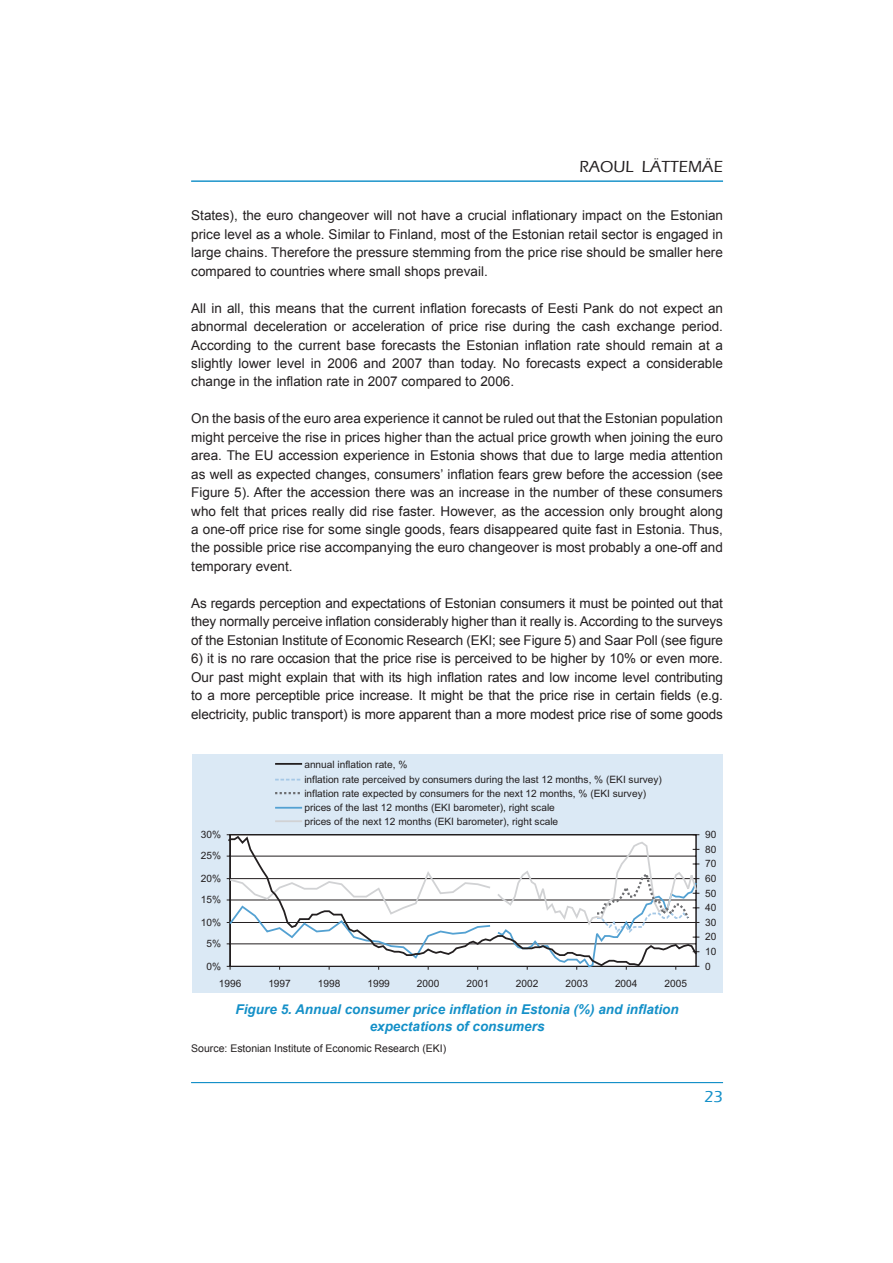
<style>
.page{position:relative;width:893px;height:1263px;background:#fff}
.page>*{position:absolute;margin:0;border:0;box-sizing:border-box;transform-origin:0 0}
.t1{font:500 16.5px "Eras ITC";color:#231f20}
.t2{font:500 16.5px "Eras ITC";color:#1490c8}
.t3{font:13.5px/18.5px "Arial";color:#231f20;text-align:justify}
.t4{font:italic 700 13.5px/17.2px "Arial";color:#1490c8;text-align:center}
.t5{font:10.5px "Arial";color:#231f20}
.t6{font:10.05px/14.5px "Arial";color:#231f20}
</style>
<div class="page">
<hr style="left:191px;top:1082px;width:532px;height:1px;background:#1490c8">
<hr style="left:191px;top:181px;width:532px;height:1px;background:#1490c8">
<div style="left:192px;top:755px;width:530px;height:238px;background:#dbe9f5"></div>
<hr style="left:275px;top:763px;width:27px;height:2px;background:#231f20">
<svg style="left:275px;top:779px;width:26px;height:2px"></svg>
<svg style="left:275px;top:792px;width:25px;height:2px"></svg>
<hr style="left:275px;top:807px;width:27px;height:2px;background:#53a1d2">
<hr style="left:275px;top:820px;width:27px;height:2px;background:#d1d2d4">
<svg style="left:226px;top:835px;width:472px;height:132px"></svg>
<svg style="left:227px;top:841px;width:472px;height:128px"></svg>
<p class="t1" style="left:579px;top:158px;width:145px">RAOUL LÄTTEMÄE</p>
<p class="t3" style="left:191px;top:206px;width:533px">States), the euro changeover will not have a crucial inflationary impact on the Estonian price level as a whole. Similar to Finland, most of the Estonian retail sector is engaged in large chains. Therefore the pressure stemming from the price rise should be smaller here compared to countries where small shops prevail.</p>
<p class="t3" style="left:191px;top:299px;width:533px">All in all, this means that the current inflation forecasts of Eesti Pank do not expect an abnormal deceleration or acceleration of price rise during the cash exchange period.<br>According to the current base forecasts the Estonian inflation rate should remain at a slightly lower level in 2006 and 2007 than today. No forecasts expect a considerable change in the inflation rate in 2007 compared to 2006.</p>
<p class="t3" style="left:191px;top:409px;width:533px">On the basis of the euro area experience it cannot be ruled out that the Estonian population might perceive the rise in prices higher than the actual price growth when joining the euro area. The EU accession experience in Estonia shows that due to large media attention as well as expected changes, consumers’ inflation fears grew before the accession (see Figure 5). After the accession there was an increase in the number of these consumers who felt that prices really did rise faster. However, as the accession only brought along a one-off price rise for some single goods, fears disappeared quite fast in Estonia. Thus, the possible price rise accompanying the euro changeover is most probably a one-off and temporary event.</p>
<p class="t3" style="left:191px;top:594px;width:533px">As regards perception and expectations of Estonian consumers it must be pointed out that they normally perceive inflation considerably higher than it really is. According to the surveys of the Estonian Institute of Economic Research (EKI; see Figure 5) and Saar Poll (see figure</p>
<p class="t3" style="left:191px;top:649px;width:533px">6) it is no rare occasion that the price rise is perceived to be higher by 10% or even more.<br>Our past might explain that with its high inflation rates and low income level contributing to a more perceptible price increase. It might be that the price rise in certain fields (e.g. electricity, public transport) is more apparent than a more modest price rise of some goods</p>
<p class="t6" style="left:201px;top:828px;width:22px">30%</p>
<p class="t6" style="left:201px;top:850px;width:22px">25%</p>
<p class="t6" style="left:201px;top:872px;width:22px">20%</p>
<p class="t6" style="left:201px;top:894px;width:22px">15%</p>
<p class="t6" style="left:201px;top:916px;width:22px">10%</p>
<p class="t6" style="left:206px;top:937px;width:16px">5%</p>
<p class="t6" style="left:206px;top:960px;width:16px">0%</p>
<p class="t6" style="left:304px;top:759px;width:359px">annual inflation rate, %<br>inflation rate perceived by consumers during the last 12 months, % (EKI survey)</p>
<p class="t6" style="left:304px;top:787px;width:343px">inflation rate expected by consumers for the next 12 months, % (EKI survey) prices of the last 12 months (EKI barometer), right scale</p>
<p class="t6" style="left:304px;top:815px;width:255px">prices of the next 12 months (EKI barometer), right scale</p>
<p class="t6" style="left:219px;top:977px;width:24px">1996</p>
<p class="t6" style="left:268px;top:977px;width:24px">1997</p>
<p class="t6" style="left:318px;top:977px;width:24px">1998</p>
<p class="t6" style="left:367px;top:977px;width:24px">1999</p>
<p class="t6" style="left:417px;top:977px;width:24px">2000</p>
<p class="t6" style="left:466px;top:977px;width:24px">2001</p>
<p class="t6" style="left:516px;top:977px;width:24px">2002</p>
<p class="t6" style="left:565px;top:977px;width:24px">2003</p>
<p class="t6" style="left:615px;top:977px;width:24px">2004</p>
<p class="t6" style="left:664px;top:977px;width:24px">2005</p>
<p class="t4" style="left:236px;top:1000px;width:444px">Figure 5. Annual consumer price inflation in Estonia (%) and inflation expectations of consumers</p>
<p class="t5" style="left:191px;top:1043px;width:257px">Source: Estonian Institute of Economic Research (EKI)</p>
<p class="t6" style="left:705px;top:828px;width:13px">90</p>
<p class="t6" style="left:705px;top:843px;width:13px">80</p>
<p class="t6" style="left:705px;top:858px;width:13px">70</p>
<p class="t6" style="left:705px;top:872px;width:13px">60</p>
<p class="t6" style="left:705px;top:887px;width:13px">50</p>
<p class="t6" style="left:705px;top:901px;width:13px">40</p>
<p class="t6" style="left:705px;top:916px;width:13px">30</p>
<p class="t6" style="left:705px;top:931px;width:13px">20</p>
<p class="t6" style="left:705px;top:945px;width:13px">10</p>
<p class="t6" style="left:705px;top:960px;width:7px">0</p>
<p class="t2" style="left:704px;top:1087px;width:20px">23</p>
</div>
